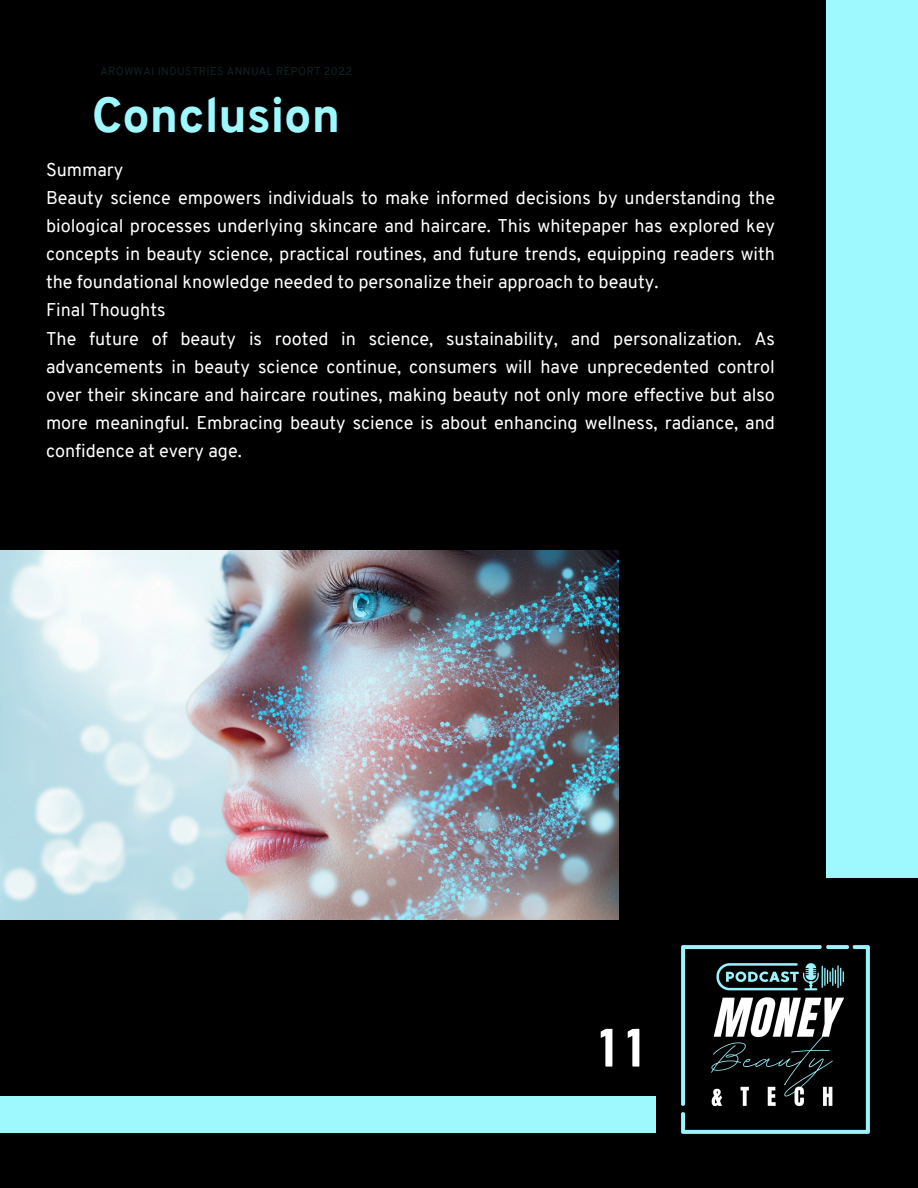
<style>
.page{position:relative;width:918px;height:1188px;background:#000}
.page>*{position:absolute;margin:0;border:0;box-sizing:border-box;transform-origin:0 0}
.t1{font:800 48px "Overpass";color:#9ef9ff}
.t2{font:18px/28.2px "Overpass";color:#fff}
.t3{font:11.1px "Overpass";letter-spacing:.03em;color:#102226}
</style>
<div class="page">
<img style="left:0;top:550px;width:619px;height:369px">
<div style="left:0;top:1096px;width:655px;height:37px;background:#9ef9ff"></div>
<div style="left:826px;top:0;width:92px;height:878px;background:#9ef9ff"></div>
<img style="left:681px;top:945px;width:189px;height:189px">
<img style="left:600px;top:1028px;width:40px;height:39px">
<p class="t3" style="left:100px;top:67px;width:253px">AROWWAI INDUSTRIES ANNUAL REPORT 2022</p>
<h1 class="t1" style="left:92px;top:96px;width:250px">Conclusion</h1>
<h2 class="t2" style="left:46px;top:157px;width:731px">Summary<br>Beauty science empowers individuals to make informed decisions by understanding the biological processes underlying skincare and haircare. This whitepaper has explored key concepts in beauty science, practical routines, and future trends, equipping readers with the foundational knowledge needed to personalize their approach to beauty.<br>Final Thoughts<br>The future of beauty is rooted in science, sustainability, and personalization. As advancements in beauty science continue, consumers will have unprecedented control over their skincare and haircare routines, making beauty not only more effective but also more meaningful. Embracing beauty science is about enhancing wellness, radiance, and confidence at every age.</h2>
</div>
